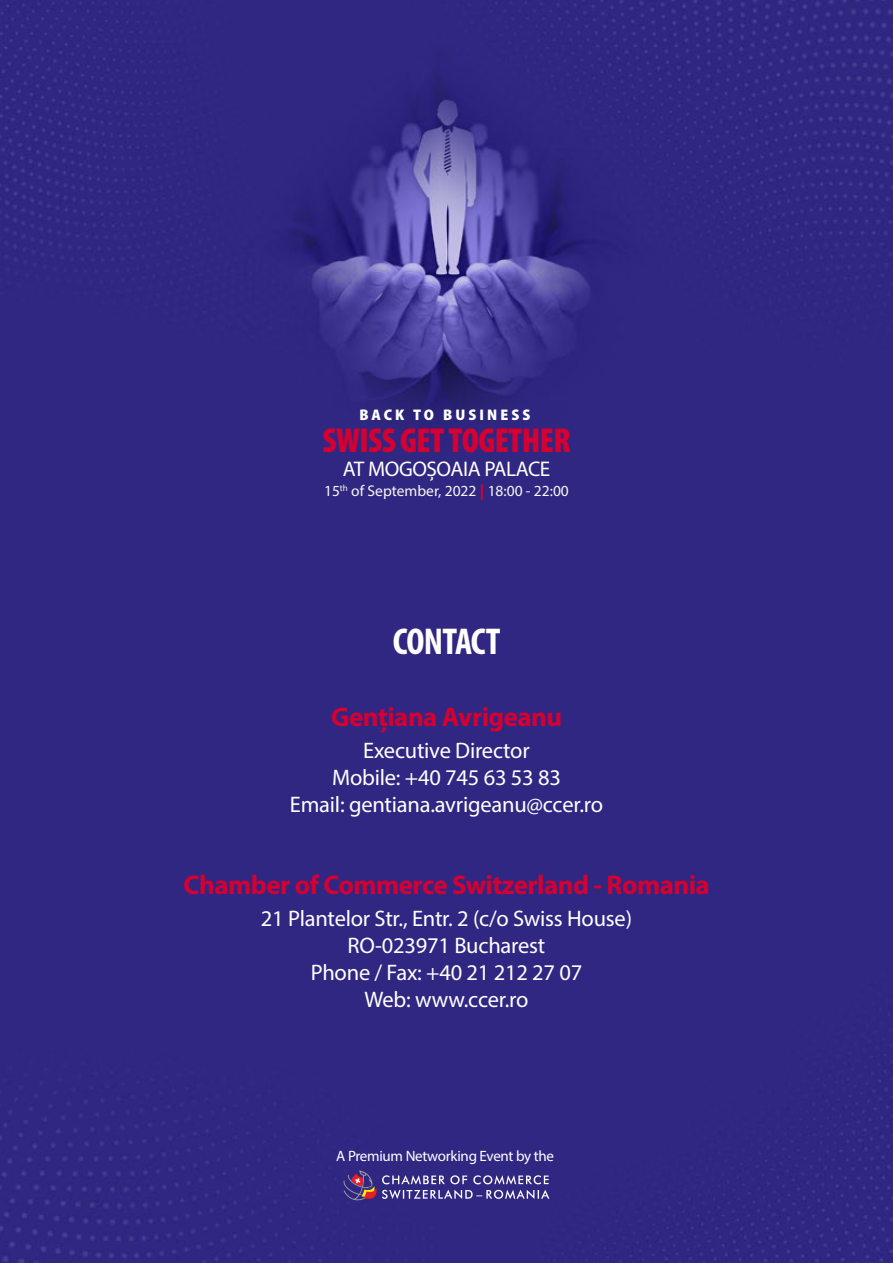
<style>
.page{position:relative;width:893px;height:1263px;background:#302782}
.page>*{position:absolute;margin:0;border:0;box-sizing:border-box;transform-origin:0 0}
.t1{font:700 condensed 37.5px "Myriad Pro";letter-spacing:-.025em;color:#fff}
.t2{font:900 condensed 34.8px "Myriad Pro";letter-spacing:-.02em;color:#d50032}
.t3{font:700 27px "Myriad Pro";letter-spacing:-.02em;color:#d50032}
.t4{font:22.5px/27px "Myriad Pro";letter-spacing:-.01em;color:#fff;text-align:center}
.t5{font:21.3px "Myriad Pro";letter-spacing:-.02em;color:#fff}
.t6{font:15.45px "Myriad Pro";color:#f6f6f6}
.t7{font:900 semi-condensed 15.45px "Myriad Pro";letter-spacing:.2em;color:#fff}
.t8{font:15px "Myriad Pro";letter-spacing:-.02em;color:#fff}
.s1{font-weight:900;color:#d50032}
</style>
<div class="page">
<svg style="left:343px;top:1170px;width:206px;height:31px;background:#564a92"></svg>
<p class="t7" style="left:359px;top:405px;width:173px">BACK TO BUSINESS</p>
<h2 class="t2" style="left:323px;top:418px;width:250px">SWISS GET TOGETHER</h2>
<p class="t5" style="left:343px;top:455px;width:209px">AT MOGOȘOAIA PALACE</p>
<p class="t6" style="left:324px;top:482px;width:246px">15<sup>th</sup> of September, 2022 <span class="s1">|</span> 18:00 - 22:00</p>
<h1 class="t1" style="left:393px;top:618px;width:109px">CONTACT</h1>
<p class="t3" style="left:331px;top:700px;width:233px">Gențiana Avrigeanu</p>
<p class="t4" style="left:290px;top:737px;width:315px">Executive Director<br>Mobile: +40 745 63 53 83<br>Email: gentiana.avrigeanu@ccer.ro</p>
<p class="t3" style="left:184px;top:867px;width:528px">Chamber of Commerce Switzerland - Romania</p>
<p class="t4" style="left:261px;top:904px;width:373px">21 Plantelor Str., Entr. 2 (c/o Swiss House)<br>RO-023971 Bucharest<br>Phone / Fax: +40 21 212 27 07<br>Web: www.ccer.ro</p>
<p class="t8" style="left:336px;top:1146px;width:219px">A Premium Networking Event by the</p>
</div>
